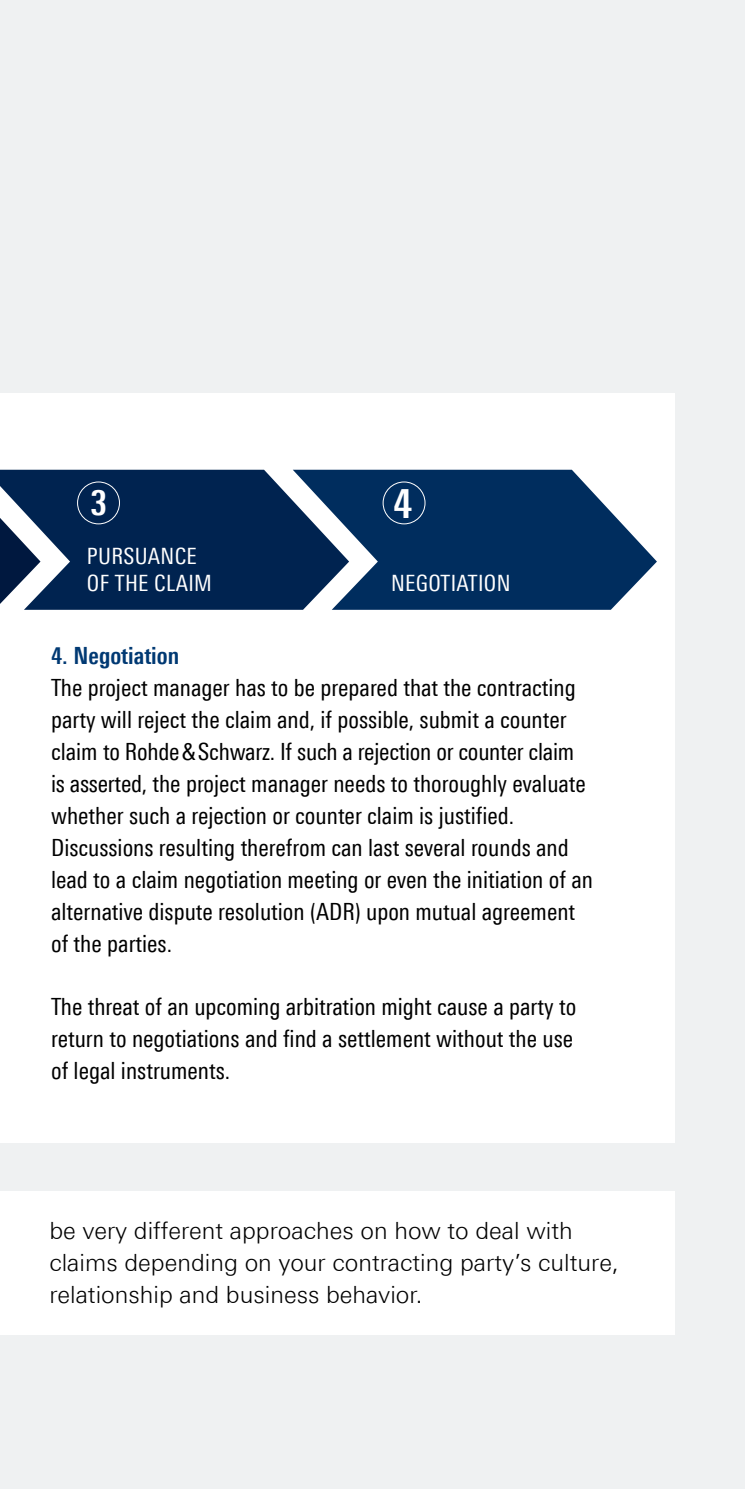
<style>
.page{position:relative;width:745px;height:1489px;background:#fff}
.page>*{position:absolute;margin:0;border:0;box-sizing:border-box;transform-origin:0 0}
.t1{font:700 condensed 41px "Linotype Universfor RS";color:#fff}
.t2{font:700 condensed 35px "Linotype Universfor RS";color:#fff}
.t3{font:condensed 23.75px/32px "Linotype Universfor RS";color:#000}
.t4{font:300 23.75px/32px "Linotype Universfor RS";color:#000}
.t5{font:700 condensed 23.75px "Linotype Universfor RS";color:#003973}
.t6{font:condensed 22.5px/27.5px "Linotype Universfor RS";letter-spacing:.015em;color:#fff}
</style>
<div class="page">
<div style="left:0;top:0;width:744px;height:1488px;background:#eff1f2"></div>
<div style="left:0;top:393px;width:673px;height:749px;background:#fff"></div>
<div style="left:0;top:1190px;width:673px;height:144px;background:#fff"></div>
<svg style="left:349px;top:469px;width:307px;height:140px;background:#244a74"></svg>
<svg style="left:0;top:469px;width:349px;height:140px;background:#224067"></svg>
<div style="left:77px;top:481px;width:43px;height:43px;border:1px solid #fff;border-radius:50%"></div>
<div style="left:382px;top:481px;width:43px;height:43px;border:1px solid #fff;border-radius:50%"></div>
<h2 class="t2" style="left:90px;top:481px;width:18px">3</h2>
<h1 class="t1" style="left:393px;top:478px;width:21px">4</h1>
<p class="t6" style="left:87px;top:542px;width:126px">PURSUANCE<br>OF THE CLAIM</p>
<p class="t6" style="left:391px;top:568px;width:121px">NEGOTIATION</p>
<p class="t5" style="left:51px;top:641px;width:130px">4. Negotiation</p>
<p class="t3" style="left:51px;top:671px;width:543px">The project manager has to be prepared that the contracting party will reject the claim and, if possible, submit a counter claim to Rohde&amp;Schwarz. If such a rejection or counter claim is asserted, the project manager needs to thoroughly evaluate whether such a rejection or counter claim is justified.<br>Discussions resulting therefrom can last several rounds and lead to a claim negotiation meeting or even the initiation of an alternative dispute resolution (ADR) upon mutual agreement of the parties.</p>
<p class="t3" style="left:51px;top:990px;width:526px">The threat of an upcoming arbitration might cause a party to return to negotiations and find a settlement without the use of legal instruments.</p>
<p class="t4" style="left:49px;top:1213px;width:570px">be very different approaches on how to deal with claims depending on your contracting party’s culture, relationship and business behavior.</p>
</div>
